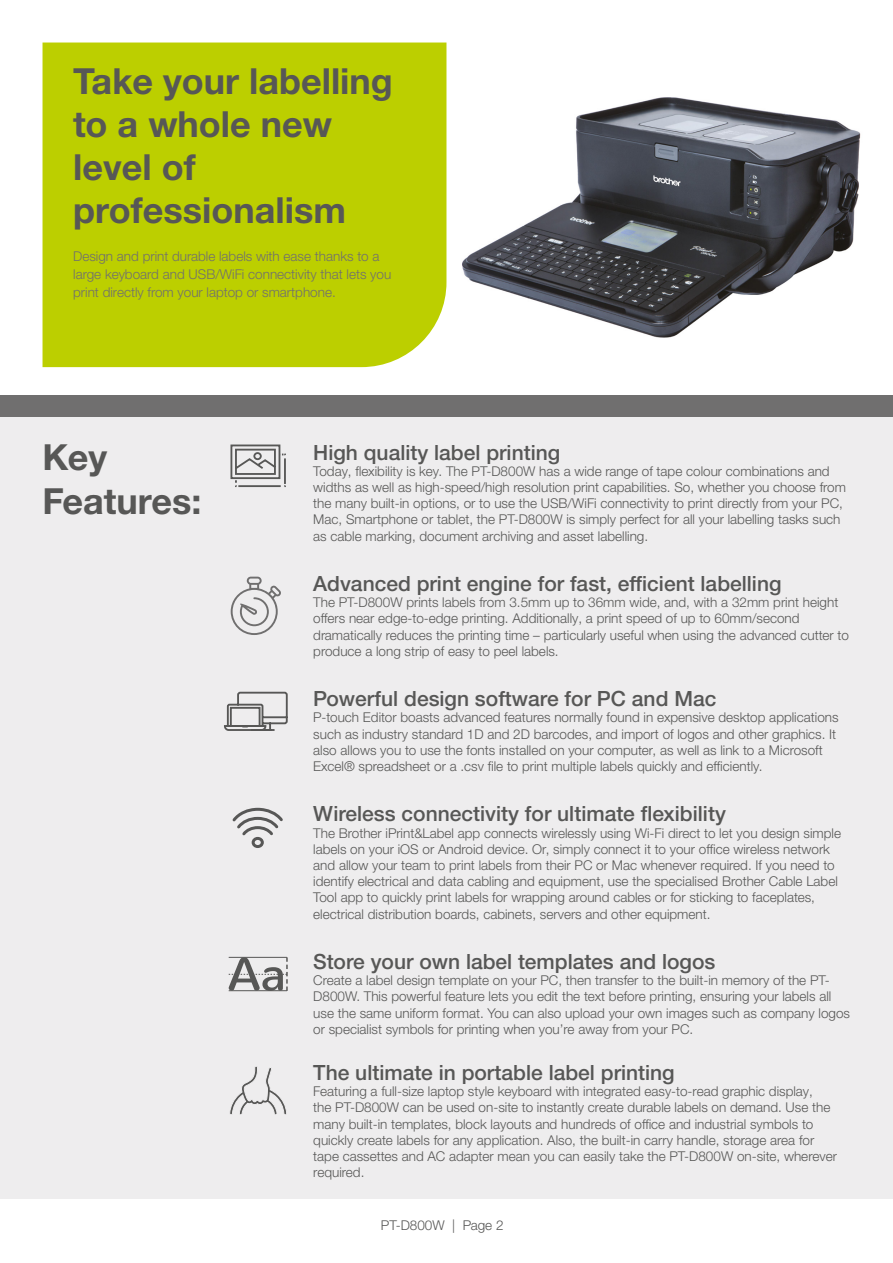
<style>
.page{position:relative;width:893px;height:1263px;background:#fff}
.page>*{position:absolute;margin:0;border:0;box-sizing:border-box;transform-origin:0 0}
.t1{font:700 36px/43.2px "Helvetica Neue LTW1 G";color:#575756}
.t2{font:500 21px "Helvetica Neue LTW1 G";color:#575756}
.t3{font:300 13.5px/16.2px "Helvetica Neue LTW1 G";color:#575756}
.t4{font:300 13.5px/18px "Helvetica Neue LTW1 G";color:#706f6f}
</style>
<div class="page">
<div style="left:43px;top:43px;width:403px;height:324px;background:#bccf00"></div>
<div style="left:0;top:416px;width:893px;height:783px;background:#eeedee"></div>
<img style="left:462px;top:97px;width:399px;height:241px">
<div style="left:0;top:395px;width:893px;height:21px;background:#706f6f"></div>
<svg style="left:230px;top:444px;width:56px;height:43px"></svg>
<svg style="left:231px;top:577px;width:50px;height:58px"></svg>
<svg style="left:229px;top:957px;width:59px;height:34px"></svg>
<svg style="left:232px;top:807px;width:51px;height:41px"></svg>
<svg style="left:230px;top:1066px;width:57px;height:49px"></svg>
<svg style="left:224px;top:691px;width:64px;height:40px"></svg>
<h1 class="t1" style="left:73px;top:59px;width:321px">Take your labelling to a whole new level of professionalism</h1>
<p class="t4" style="left:73px;top:248px;width:320px">Design and print durable labels with ease thanks to a large keyboard and USB/WiFi connectivity that lets you print directly from your laptop or smartphone.</p>
<h1 class="t1" style="left:43px;top:436px;width:160px">Key<br>Features:</h1>
<h2 class="t2" style="left:313px;top:439px;width:249px">High quality label printing</h2>
<p class="t3" style="left:313px;top:463px;width:534px">Today, flexibility is key. The PT-D800W has a wide range of tape colour combinations and widths as well as high-speed/high resolution print capabilities. So, whether you choose from the many built-in options, or to use the USB/WiFi connectivity to print directly from your PC, Mac, Smartphone or tablet, the PT-D800W is simply perfect for all your labelling tasks such as cable marking, document archiving and asset labelling.</p>
<h2 class="t2" style="left:313px;top:571px;width:470px">Advanced print engine for fast, efficient labelling</h2>
<p class="t3" style="left:313px;top:594px;width:537px">The PT-D800W prints labels from 3.5mm up to 36mm wide, and, with a 32mm print height offers near edge-to-edge printing. Additionally, a print speed of up to 60mm/second dramatically reduces the printing time – particularly useful when using the advanced cutter to produce a long strip of easy to peel labels.</p>
<h2 class="t2" style="left:313px;top:686px;width:405px">Powerful design software for PC and Mac</h2>
<p class="t3" style="left:313px;top:709px;width:527px">P-touch Editor boasts advanced features normally found in expensive desktop applications such as industry standard 1D and 2D barcodes, and import of logos and other graphics. It also allows you to use the fonts installed on your computer, as well as link to a Microsoft Excel® spreadsheet or a .csv file to print multiple labels quickly and efficiently.</p>
<h2 class="t2" style="left:313px;top:801px;width:414px">Wireless connectivity for ultimate flexibility</h2>
<p class="t3" style="left:313px;top:825px;width:529px">The Brother iPrint&amp;Label app connects wirelessly using Wi-Fi direct to let you design simple labels on your iOS or Android device. Or, simply connect it to your office wireless network and allow your team to print labels from their PC or Mac whenever required. If you need to identify electrical and data cabling and equipment, use the specialised Brother Cable Label Tool app to quickly print labels for wrapping around cables or for sticking to faceplates, electrical distribution boards, cabinets, servers and other equipment.</p>
<h2 class="t2" style="left:313px;top:949px;width:404px">Store your own label templates and logos</h2>
<p class="t3" style="left:313px;top:972px;width:538px">Create a label design template on your PC, then transfer to the built-in memory of the PT-D800W. This powerful feature lets you edit the text before printing, ensuring your labels all use the same uniform format. You can also upload your own images such as company logos or specialist symbols for printing when you’re away from your PC.</p>
<h2 class="t2" style="left:313px;top:1060px;width:363px">The ultimate in portable label printing</h2>
<p class="t3" style="left:313px;top:1083px;width:525px">Featuring a full-size laptop style keyboard with integrated easy-to-read graphic display,<br>the PT-D800W can be used on-site to instantly create durable labels on demand. Use the many built-in templates, block layouts and hundreds of office and industrial symbols to quickly create labels for any application. Also, the built-in carry handle, storage area for tape cassettes and AC adapter mean you can easily take the PT-D800W on-site, wherever required.</p>
<p class="t3" style="left:381px;top:1217px;width:124px">PT-D800W | Page 2</p>
</div>
